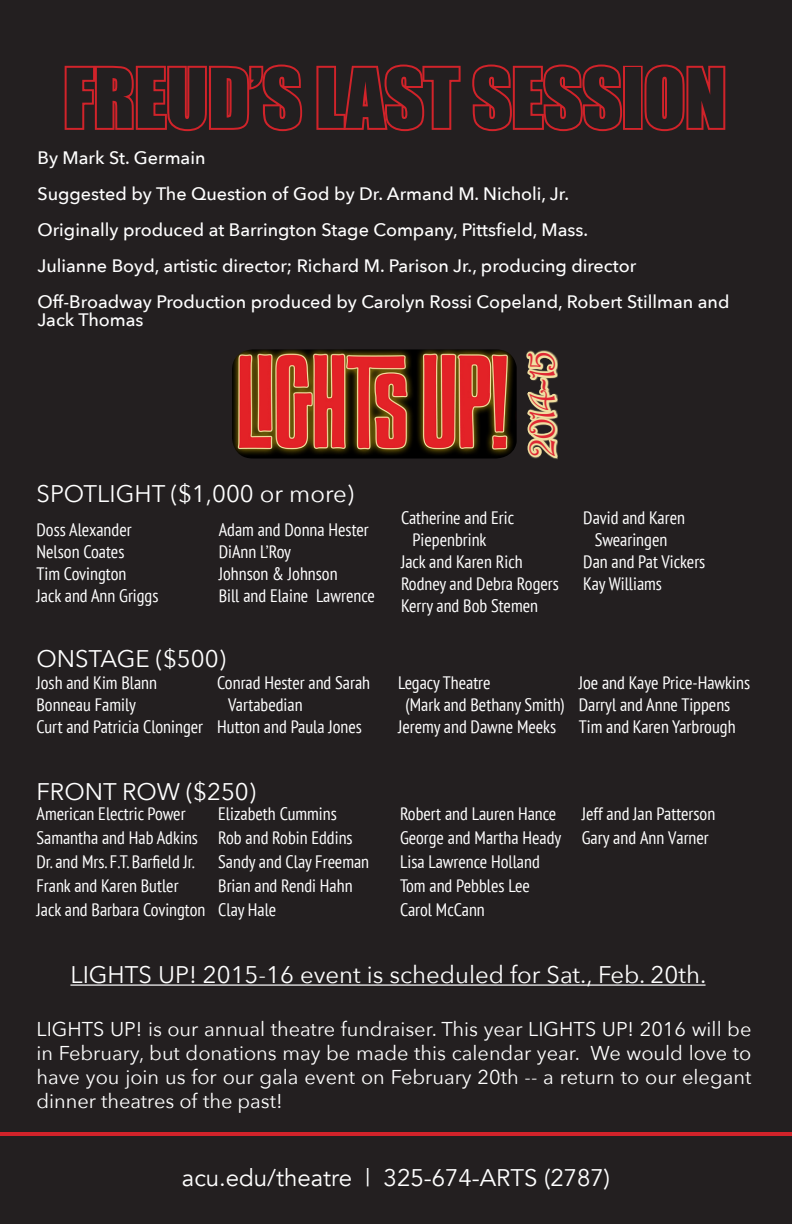
<style>
.page{position:relative;width:792px;height:1224px;background:#fff}
.page>*{position:absolute;margin:0;border:0;box-sizing:border-box;transform-origin:0 0}
.t1{font:76px "Impact";color:#231f20}
.t2{font:40px "Harrington";letter-spacing:-.07em;color:#de2733}
.t3{font:24px "Avenir Next";color:#fff}
.t4{font:24px "Avenir";color:#fff}
.t5{font:20px/24px "Avenir Next";color:#fff;text-align:justify}
.t6{font:condensed 18px/22px "PT Sans";color:#fff}
.t7{font:500 18px/18px "Avenir Next";color:#fff}
</style>
<div class="page">
<div style="left:1px;top:1px;width:790px;height:1222px;background:#231f20"></div>
<hr style="left:0;top:1132px;width:792px;height:4px;background:#d1232a">
<hr style="left:70px;top:984px;width:636px;height:2px;background:#fff">
<svg style="left:64px;top:64px;width:239px;height:68px"></svg>
<svg style="left:316px;top:64px;width:145px;height:68px"></svg>
<svg style="left:472px;top:64px;width:153px;height:68px"></svg>
<div style="left:623px;top:66px;width:20px;height:64px;border:4px solid #d1232a"></div>
<svg style="left:642px;top:64px;width:84px;height:68px"></svg>
<img style="left:232px;top:349px;width:281px;height:110px">
<svg style="left:513px;top:350px;width:45px;height:110px"></svg>
<p class="t1" style="left:64px;top:39px;width:664px">FREUD’S LAST SESSION</p>
<p class="t7" style="left:38px;top:149px;width:170px">By Mark St. Germain</p>
<p class="t7" style="left:38px;top:185px;width:533px">Suggested by The Question of God by Dr. Armand M. Nicholi, Jr.</p>
<p class="t7" style="left:38px;top:221px;width:552px">Originally produced at Barrington Stage Company, Pittsfield, Mass.</p>
<p class="t7" style="left:38px;top:257px;width:600px">Julianne Boyd, artistic director; Richard M. Parison Jr., producing director</p>
<p class="t7" style="left:38px;top:293px;width:694px">Off-Broadway Production produced by Carolyn Rossi Copeland, Robert Stillman and<br>Jack Thomas</p>
<p class="t3" style="left:36px;top:473px;width:319px">SPOTLIGHT ($1,000 or more)</p>
<p class="t6" style="left:36px;top:518px;width:97px">Doss Alexander</p>
<p class="t6" style="left:36px;top:540px;width:89px">Nelson Coates</p>
<p class="t6" style="left:36px;top:562px;width:91px">Tim Covington</p>
<p class="t6" style="left:36px;top:584px;width:124px">Jack and Ann Griggs</p>
<p class="t6" style="left:219px;top:518px;width:152px">Adam and Donna Hester</p>
<p class="t6" style="left:219px;top:540px;width:74px">DiAnn L’Roy</p>
<p class="t6" style="left:219px;top:562px;width:120px">Johnson &amp; Johnson</p>
<p class="t6" style="left:219px;top:584px;width:158px">Bill and Elaine Lawrence</p>
<p class="t3" style="left:36px;top:638px;width:191px">ONSTAGE ($500)</p>
<p class="t6" style="left:36px;top:671px;width:122px">Josh and Kim Blann</p>
<p class="t6" style="left:36px;top:693px;width:101px">Bonneau Family</p>
<p class="t6" style="left:36px;top:715px;width:168px">Curt and Patricia Cloninger</p>
<p class="t6" style="left:228px;top:671px;width:143px;text-indent:-11px">Conrad Hester and Sarah<br>Vartabedian</p>
<p class="t6" style="left:217px;top:715px;width:146px">Hutton and Paula Jones</p>
<p class="t3" style="left:36px;top:771px;width:221px">FRONT ROW ($250)</p>
<p class="t6" style="left:36px;top:803px;width:151px">American Electric Power</p>
<p class="t6" style="left:36px;top:827px;width:163px">Samantha and Hab Adkins</p>
<p class="t6" style="left:36px;top:851px;width:160px">Dr. and Mrs. F.T. Barfield Jr.</p>
<p class="t6" style="left:36px;top:875px;width:144px">Frank and Karen Butler</p>
<p class="t6" style="left:36px;top:899px;width:170px">Jack and Barbara Covington</p>
<p class="t6" style="left:218px;top:803px;width:120px">Elizabeth Cummins</p>
<p class="t6" style="left:218px;top:827px;width:136px">Rob and Robin Eddins</p>
<p class="t6" style="left:218px;top:851px;width:152px">Sandy and Clay Freeman</p>
<p class="t6" style="left:218px;top:875px;width:136px">Brian and Rendi Hahn</p>
<p class="t6" style="left:218px;top:899px;width:60px">Clay Hale</p>
<p class="t2" style="left:517px;top:457px;width:107px;rotate:-90deg">2014-15</p>
<p class="t6" style="left:401px;top:506px;width:115px">Catherine and Eric</p>
<p class="t6" style="left:412px;top:528px;width:76px">Piepenbrink</p>
<p class="t6" style="left:401px;top:550px;width:123px">Jack and Karen Rich</p>
<p class="t6" style="left:401px;top:572px;width:159px">Rodney and Debra Rogers</p>
<p class="t6" style="left:401px;top:594px;width:139px">Kerry and Bob Stemen</p>
<p class="t6" style="left:583px;top:506px;width:103px">David and Karen</p>
<p class="t6" style="left:595px;top:528px;width:74px">Swearingen</p>
<p class="t6" style="left:583px;top:550px;width:124px">Dan and Pat Vickers</p>
<p class="t6" style="left:583px;top:572px;width:80px">Kay Williams</p>
<p class="t6" style="left:398px;top:671px;width:94px">Legacy Theatre</p>
<p class="t6" style="left:406px;top:693px;width:161px">(Mark and Bethany Smith)</p>
<p class="t6" style="left:398px;top:715px;width:160px">Jeremy and Dawne Meeks</p>
<p class="t6" style="left:579px;top:671px;width:173px">Joe and Kaye Price-Hawkins</p>
<p class="t6" style="left:579px;top:693px;width:153px">Darryl and Anne Tippens</p>
<p class="t6" style="left:579px;top:715px;width:158px">Tim and Karen Yarbrough</p>
<p class="t6" style="left:400px;top:803px;width:158px">Robert and Lauren Hance</p>
<p class="t6" style="left:400px;top:827px;width:163px">George and Martha Heady</p>
<p class="t6" style="left:400px;top:851px;width:141px">Lisa Lawrence Holland</p>
<p class="t6" style="left:400px;top:875px;width:131px">Tom and Pebbles Lee</p>
<p class="t6" style="left:400px;top:899px;width:86px">Carol McCann</p>
<p class="t6" style="left:582px;top:803px;width:135px">Jeff and Jan Patterson</p>
<p class="t6" style="left:582px;top:827px;width:129px">Gary and Ann Varner</p>
<p class="t3" style="left:70px;top:955px;width:637px">LIGHTS UP! 2015-16 event is scheduled for Sat., Feb. 20th.</p>
<p class="t5" style="left:36px;top:1016px;width:716px">LIGHTS UP! is our annual theatre fundraiser. This year LIGHTS UP! 2016 will be in February, but donations may be made this calendar year. We would love to have you join us for our gala event on February 20th -- a return to our elegant dinner theatres of the past!</p>
<p class="t4" style="left:182px;top:1163px;width:430px">acu.edu/theatre | 325-674-ARTS (2787)</p>
</div>
